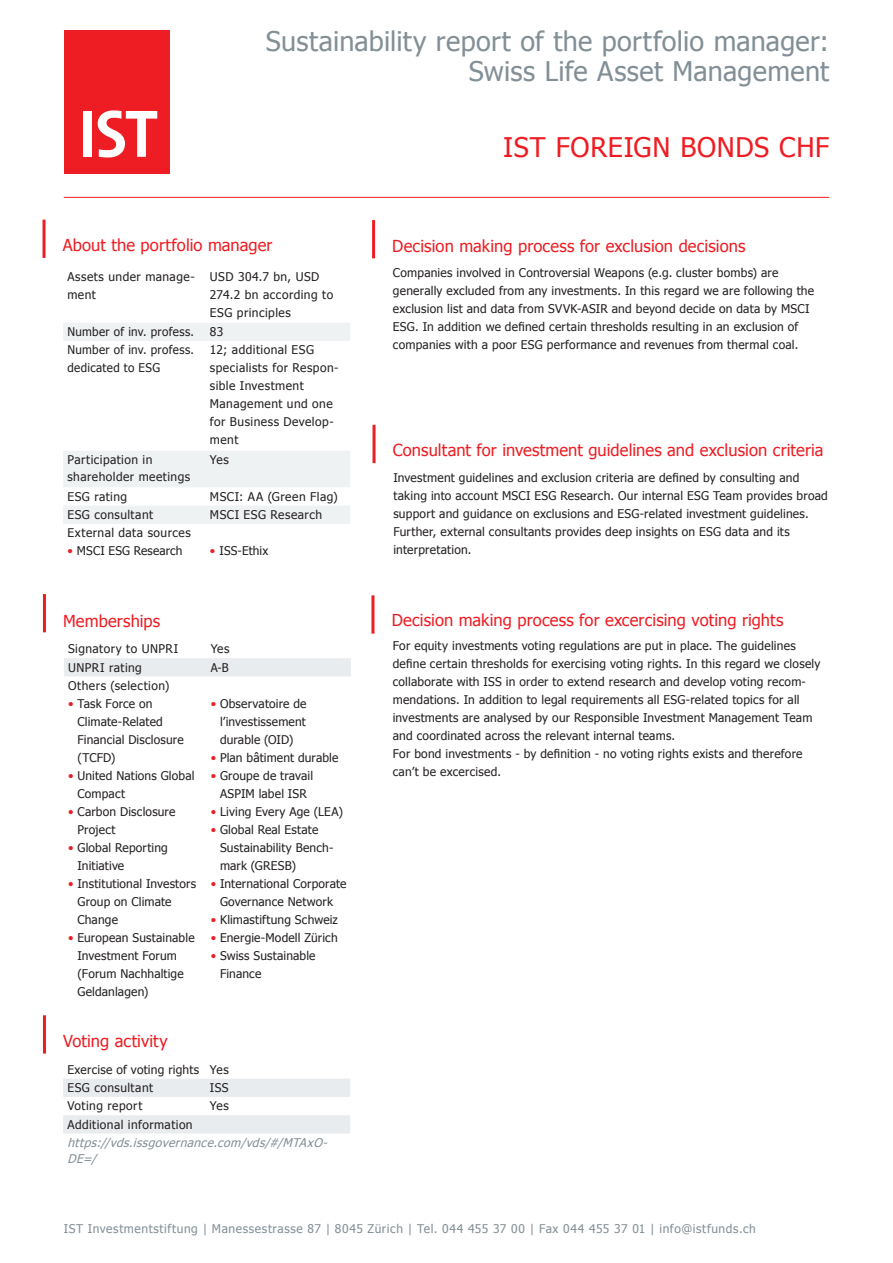
<style>
.page{position:relative;width:893px;height:1263px;background:#fff}
.page>*{position:absolute;margin:0;border:0;box-sizing:border-box;transform-origin:0 0}
.t1{font:27px/30px "Tahoma";letter-spacing:.01em;color:#828f96;text-align:right}
.t2{font:27px "Tahoma";letter-spacing:.025em;color:#ee1d23}
.Lead{font:16.5px "Tahoma";letter-spacing:.005em;color:#ee1d23}
.Lead-2{font:12px/18px "Tahoma";letter-spacing:.02em;color:#231f20}
.Grundtext{font:12px/18px "Tahoma";letter-spacing:.02em;color:#231f20}
.Grundtext-2{font:12px/18px "Tahoma";letter-spacing:.04em;color:#231f20}
.t3{font:12px "Tahoma";letter-spacing:.05em;color:#828f96}
.Grundtext-3{font:12px "Tahoma";letter-spacing:.045em;color:#231f20}
.Grundtext-4{font:italic 12px/16.5px "Tahoma";color:#828f96}
.s1{color:#ee1d23}
</style>
<div class="page">
<div style="left:65px;top:31px;width:105px;height:143px;background:#ee1d23"></div>
<div style="left:83px;top:111px;width:9px;height:46px;background:#fff"></div>
<svg style="left:98px;top:110px;width:59px;height:47px"></svg>
<hr style="left:64px;top:197px;width:765px;height:1px;background:#ee1d23">
<hr style="left:371px;top:595px;width:3px;height:39px;background:#ee1d23">
<svg style="left:63px;top:323px;width:287px;height:201px"></svg>
<hr style="left:43px;top:594px;width:3px;height:38px;background:#ee1d23">
<hr style="left:43px;top:220px;width:3px;height:38px;background:#ee1d23">
<hr style="left:372px;top:220px;width:3px;height:38px;background:#ee1d23">
<hr style="left:373px;top:425px;width:3px;height:38px;background:#ee1d23">
<svg style="left:63px;top:1079px;width:287px;height:54px"></svg>
<hr style="left:43px;top:1015px;width:3px;height:38px;background:#ee1d23">
<div style="left:64px;top:658px;width:287px;height:18px;background:#e9ecee"></div>
<h1 class="t1" style="left:266px;top:25px;width:565px">Sustainability report of the portfolio manager:<br>Swiss Life Asset Management</h1>
<p class="Lead" style="left:63px;top:234px;width:211px">About the portfolio manager</p>
<p class="Grundtext-2" style="left:67px;top:267px;width:129px">Assets under manage&shy;ment</p>
<p class="Grundtext-2" style="left:210px;top:267px;width:125px">USD 304.7 bn, USD<br>274.2 bn according to<br>ESG principles</p>
<p class="Grundtext" style="left:67px;top:322px;width:128px">Number of inv. profess.</p>
<p class="Grundtext" style="left:210px;top:322px;width:15px">83</p>
<p class="Grundtext" style="left:67px;top:341px;width:128px">Number of inv. profess. dedicated to ESG</p>
<p class="Grundtext-2" style="left:210px;top:341px;width:130px">12; additional ESG specialists for Respon&shy;sible Investment<br>Management und one for Business Develop&shy;ment</p>
<p class="Grundtext-2" style="left:67px;top:451px;width:124px;line-height:16.5px">Participation in shareholder meetings</p>
<p class="Grundtext" style="left:210px;top:450px;width:20px">Yes</p>
<p class="Grundtext-2" style="left:67px;top:487px;width:61px">ESG rating</p>
<p class="Grundtext-3" style="left:210px;top:488px;width:129px">MSCI: AA (Green Flag)</p>
<p class="Grundtext-2" style="left:67px;top:505px;width:87px">ESG consultant</p>
<p class="Grundtext-3" style="left:210px;top:507px;width:114px">MSCI ESG Research</p>
<p class="Grundtext-2" style="left:67px;top:523px;width:125px">External data sources</p>
<p class="Grundtext" style="left:67px;top:541px;width:116px"><span class="s1">•</span> MSCI ESG Research</p>
<p class="Grundtext" style="left:210px;top:541px;width:60px"><span class="s1">•</span> ISS-Ethix</p>
<p class="Lead" style="left:63px;top:610px;width:99px">Memberships</p>
<p class="Grundtext" style="left:68px;top:639px;width:112px">Signatory to UNPRI</p>
<p class="Grundtext" style="left:211px;top:639px;width:20px">Yes</p>
<p class="Grundtext" style="left:68px;top:658px;width:75px">UNPRI rating</p>
<p class="Grundtext" style="left:211px;top:658px;width:20px">A-B</p>
<p class="Grundtext-3" style="left:68px;top:677px;width:103px">Others (selection)</p>
<p class="Grundtext" style="left:77px;top:694px;width:108px;text-indent:-9px"><span class="s1">•</span> Task Force on<br>Climate-Related<br>Financial Disclosure (TCFD)</p>
<p class="Grundtext" style="left:77px;top:766px;width:119px;text-indent:-9px"><span class="s1">•</span> United Nations Global<br>Compact</p>
<p class="Grundtext" style="left:77px;top:802px;width:99px;text-indent:-9px"><span class="s1">•</span> Carbon Disclosure<br>Project</p>
<p class="Grundtext" style="left:77px;top:838px;width:92px;text-indent:-9px"><span class="s1">•</span> Global Reporting<br>Initiative</p>
<p class="Grundtext" style="left:77px;top:874px;width:120px;text-indent:-9px"><span class="s1">•</span> Institutional Investors<br>Group on Climate<br>Change</p>
<p class="Grundtext" style="left:77px;top:928px;width:119px;text-indent:-9px"><span class="s1">•</span> European Sustainable<br>Investment Forum (Forum Nachhaltige<br>Geldanlagen)</p>
<p class="Grundtext" style="left:220px;top:694px;width:88px;text-align:justify;text-indent:-9px"><span class="s1">•</span> Observatoire de l’investissement durable (OID)</p>
<p class="Grundtext" style="left:211px;top:748px;width:129px"><span class="s1">•</span> Plan bâtiment durable</p>
<p class="Grundtext" style="left:211px;top:766px;width:104px;text-align:center"><span class="s1">•</span> Groupe de travail<br>ASPIM label ISR</p>
<p class="Grundtext" style="left:211px;top:802px;width:134px"><span class="s1">•</span> Living Every Age (LEA)</p>
<p class="Grundtext" style="left:220px;top:820px;width:115px;text-indent:-9px"><span class="s1">•</span> Global Real Estate<br>Sustainability Bench&shy;mark (GRESB)</p>
<p class="Grundtext" style="left:211px;top:874px;width:137px;text-align:center"><span class="s1">•</span> International Corporate<br>Governance Network</p>
<p class="Grundtext" style="left:211px;top:910px;width:129px"><span class="s1">•</span> Klimastiftung Schweiz</p>
<p class="Grundtext" style="left:211px;top:928px;width:129px"><span class="s1">•</span> Energie-Modell Zürich</p>
<p class="Grundtext" style="left:220px;top:946px;width:97px;text-indent:-9px"><span class="s1">•</span> Swiss Sustainable<br>Finance</p>
<p class="Lead" style="left:63px;top:1030px;width:106px">Voting activity</p>
<p class="Grundtext" style="left:67px;top:1060px;width:133px">Exercise of voting rights</p>
<p class="Grundtext" style="left:210px;top:1060px;width:20px">Yes</p>
<p class="Grundtext-2" style="left:67px;top:1078px;width:87px">ESG consultant</p>
<p class="Grundtext" style="left:210px;top:1078px;width:20px">ISS</p>
<p class="Grundtext-2" style="left:67px;top:1096px;width:76px">Voting report</p>
<p class="Grundtext" style="left:210px;top:1096px;width:20px">Yes</p>
<p class="Grundtext" style="left:67px;top:1115px;width:127px">Additional information</p>
<p class="Grundtext-4" style="left:67px;top:1134px;width:265px">https://vds.issgovernance.com/vds/#/MTAxO-<br>DE=/</p>
<h1 class="t2" style="left:503px;top:129px;width:327px">IST FOREIGN BONDS CHF</h1>
<p class="Lead" style="left:392px;top:235px;width:355px">Decision making process for exclusion decisions</p>
<p class="Lead-2" style="left:393px;top:263px;width:423px">Companies involved in Controversial Weapons (e.g. cluster bombs) are generally excluded from any investments. In this regard we are following the exclusion list and data from SVVK-ASIR and beyond decide on data by MSCI ESG. In addition we defined certain thresholds resulting in an exclusion of companies with a poor ESG performance and revenues from thermal coal.</p>
<p class="Lead" style="left:393px;top:438px;width:432px">Consultant for investment guidelines and exclusion criteria</p>
<p class="Lead-2" style="left:393px;top:468px;width:436px">Investment guidelines and exclusion criteria are defined by consulting and taking into account MSCI ESG Research. Our internal ESG Team provides broad support and guidance on exclusions and ESG-related investment guidelines.<br>Further, external consultants provides deep insights on ESG data and its interpretation.</p>
<p class="Lead" style="left:392px;top:609px;width:393px">Decision making process for excercising voting rights</p>
<p class="Lead-2" style="left:393px;top:636px;width:429px">For equity investments voting regulations are put in place. The guidelines define certain thresholds for exercising voting rights. In this regard we closely collaborate with ISS in order to extend research and develop voting recom&shy;mendations. In addition to legal requirements all ESG-related topics for all investments are analysed by our Responsible Investment Management Team and coordinated across the relevant internal teams.</p>
<p class="Lead-2" style="left:393px;top:744px;width:411px">For bond investments - by definition - no voting rights exists and therefore can’t be excercised.</p>
<p class="t3" style="left:64px;top:1220px;width:694px">IST Investmentstiftung | Manessestrasse 87 | 8045 Zürich | Tel. 044 455 37 00 | Fax 044 455 37 01 | info@istfunds.ch</p>
</div>
